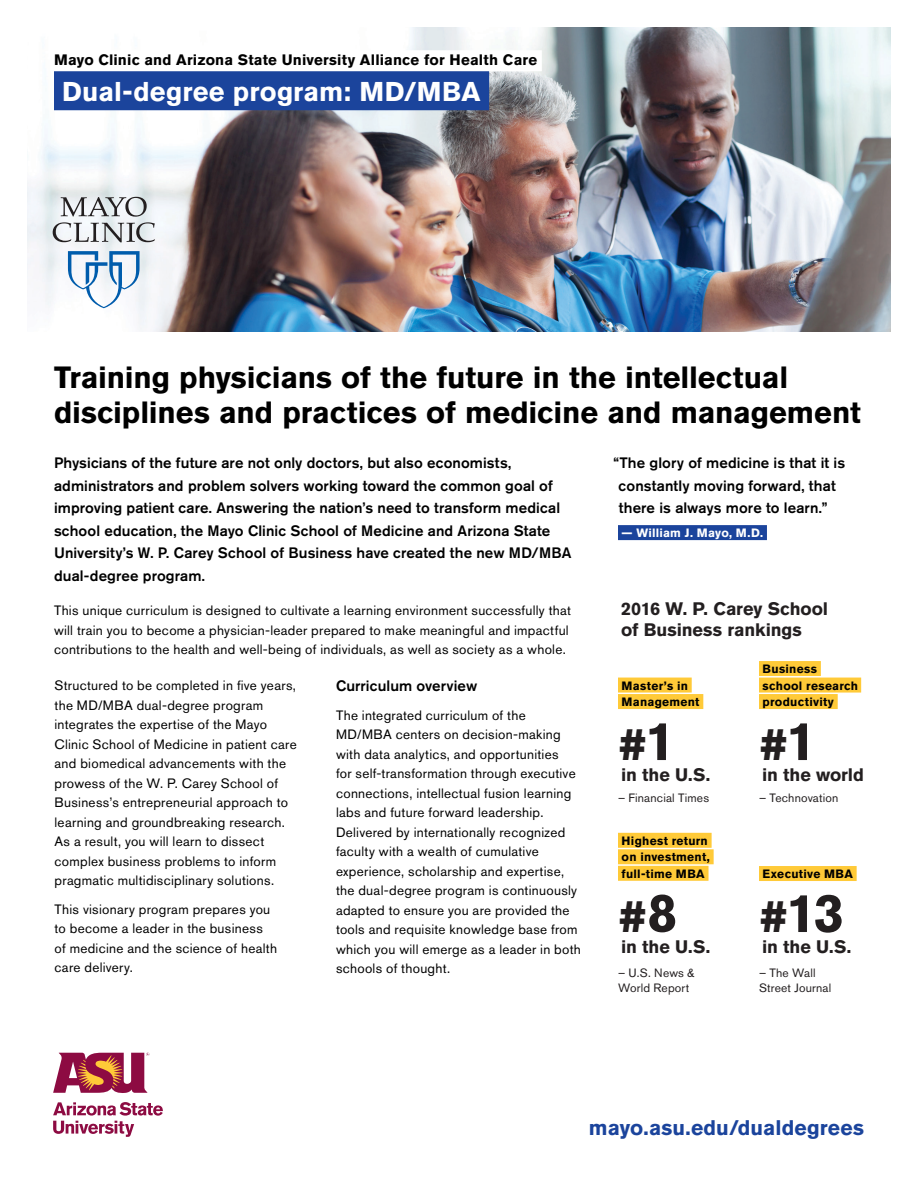
<style>
.page{position:relative;width:918px;height:1188px;background:#fff}
.page>*{position:absolute;margin:0;border:0;box-sizing:border-box;transform-origin:0 0}
._11_BIG_NUMBER{font:700 54px "Akzidenz Grotesk Std";color:#231f20}
._11_BIG_NUMBER-2{font:700 43.5px "Akzidenz Grotesk Std";color:#231f20}
._3_HEADLINE_AG_Bold{font:700 30.45px/34.5px "Akzidenz Grotesk Std";letter-spacing:-.005em;color:#000}
._2_DEPARTMENT_NAME_b{font:700 27px "Akzidenz Grotesk Std";letter-spacing:.01em;color:#fff}
._17_WEBSITE_BIG{font:700 21px "Akzidenz Grotesk Std";letter-spacing:.005em;color:#1b449c}
._12_BIG_NUMBER_follo{font:700 18px "Akzidenz Grotesk Std";letter-spacing:-.005em;color:#231f20}
._4_INTRO_COPY{font:500 15px/22.5px "Akzidenz Grotesk Std";letter-spacing:.005em;color:#000}
._1_ASU_CAMPUS_TAG{font:700 15px "Akzidenz Grotesk Std";letter-spacing:.01em;color:#000}
._5_BODY_COPY{font:13.5px/19.5px "Akzidenz Grotesk Std";letter-spacing:.02em;color:#000}
._10_BIG_NUMBER_INTRO{font:700 12px/16.5px "Akzidenz Grotesk Std";letter-spacing:.025em;color:#000}
._12_BIG_NUMBER_follo-2{font:12px/15px "Akzidenz Grotesk Std";letter-spacing:.015em;color:#231f20}
._4_INTRO_COPY-2{font:700 12px "Akzidenz Grotesk Std";letter-spacing:.015em;color:#fff}
.s1{font-size:54px}
.s2{font-size:43.5px}
</style>
<div class="page">
<img style="left:27px;top:27px;width:864px;height:304px">
<div style="left:54px;top:50px;width:488px;height:21px;background:#fff"></div>
<div style="left:54px;top:71px;width:435px;height:39px;background:#1b449c"></div>
<div style="left:759px;top:661px;width:62px;height:15px;background:#ffca38"></div>
<div style="left:759px;top:678px;width:102px;height:15px;background:#ffca38"></div>
<div style="left:759px;top:694px;width:79px;height:15px;background:#ffca38"></div>
<div style="left:618px;top:678px;width:74px;height:15px;background:#ffca38"></div>
<div style="left:618px;top:694px;width:85px;height:15px;background:#ffca38"></div>
<div style="left:618px;top:833px;width:94px;height:15px;background:#ffca38"></div>
<div style="left:618px;top:849px;width:96px;height:15px;background:#ffca38"></div>
<div style="left:618px;top:866px;width:91px;height:15px;background:#ffca38"></div>
<div style="left:759px;top:866px;width:98px;height:15px;background:#ffca38"></div>
<div style="left:618px;top:525px;width:149px;height:15px;background:#1b449c"></div>
<svg style="left:68px;top:251px;width:72px;height:57px"></svg>
<svg style="left:53px;top:197px;width:102px;height:45px"></svg>
<svg style="left:53px;top:1102px;width:110px;height:35px"></svg>
<svg style="left:53px;top:1053px;width:96px;height:40px"></svg>
<p class="_1_ASU_CAMPUS_TAG" style="left:54px;top:51px;width:485px">Mayo Clinic and Arizona State University Alliance for Health Care</p>
<p class="_2_DEPARTMENT_NAME_b" style="left:62px;top:76px;width:420px">Dual-degree program: MD/MBA</p>
<p class="_3_HEADLINE_AG_Bold" style="left:54px;top:360px;width:808px">Training physicians of the future in the intellectual disciplines and practices of medicine and management</p>
<p class="_4_INTRO_COPY" style="left:54px;top:451px;width:519px">Physicians of the future are not only doctors, but also economists, administrators and problem solvers working toward the common goal of improving patient care. Answering the nation’s need to transform medical school education, the Mayo Clinic School of Medicine and Arizona State University’s W. P. Carey School of Business have created the new MD/MBA dual-degree program.</p>
<p class="_5_BODY_COPY" style="left:54px;top:601px;width:519px">This unique curriculum is designed to cultivate a learning environment successfully that will train you to become a physician-leader prepared to make meaningful and impactful contributions to the health and well-being of individuals, as well as society as a whole.</p>
<p class="_5_BODY_COPY" style="left:55px;top:676px;width:244px">Structured to be completed in five years, the MD/MBA dual-degree program integrates the expertise of the Mayo Clinic School of Medicine in patient care and biomedical advancements with the prowess of the W. P. Carey School of Business’s entrepreneurial approach to learning and groundbreaking research.<br>As a result, you will learn to dissect complex business problems to inform pragmatic multidisciplinary solutions.</p>
<p class="_5_BODY_COPY" style="left:55px;top:899px;width:224px">This visionary program prepares you to become a leader in the business of medicine and the science of health care delivery.</p>
<p class="_4_INTRO_COPY" style="left:336px;top:675px;width:143px">Curriculum overview</p>
<p class="_5_BODY_COPY" style="left:336px;top:705px;width:246px">The integrated curriculum of the MD/MBA centers on decision-making with data analytics, and opportunities<br>for self-transformation through executive connections, intellectual fusion learning labs and future forward leadership.<br>Delivered by internationally recognized faculty with a wealth of cumulative experience, scholarship and expertise, the dual-degree program is continuously adapted to ensure you are provided the tools and requisite knowledge base from which you will emerge as a leader in both schools of thought.</p>
<p class="_4_INTRO_COPY" style="left:619px;top:451px;width:228px;text-indent:-5px">“The glory of medicine is that it is constantly moving forward, that there is always more to learn.”</p>
<p class="_4_INTRO_COPY-2" style="left:622px;top:526px;width:143px">— William J. Mayo, M.D.</p>
<p class="_12_BIG_NUMBER_follo" style="left:621px;top:599px;width:209px">2016 W. P. Carey School</p>
<p class="_12_BIG_NUMBER_follo" style="left:621px;top:620px;width:182px">of Business rankings</p>
<p class="_10_BIG_NUMBER_INTRO" style="left:622px;top:677px;width:79px">Master’s in<br>Management</p>
<p class="_11_BIG_NUMBER-2" style="left:618px;top:720px;width:59px">#<span class="s1">1</span></p>
<p class="_12_BIG_NUMBER_follo" style="left:621px;top:764px;width:91px">in the U.S.</p>
<p class="_12_BIG_NUMBER_follo-2" style="left:618px;top:790px;width:93px">– Financial Times</p>
<p class="_10_BIG_NUMBER_INTRO" style="left:622px;top:832px;width:90px">Highest return on investment, full-time MBA</p>
<p class="_11_BIG_NUMBER-2" style="left:618px;top:891px;width:61px">#<span class="s1">8</span></p>
<p class="_12_BIG_NUMBER_follo" style="left:621px;top:936px;width:91px">in the U.S.</p>
<p class="_12_BIG_NUMBER_follo-2" style="left:618px;top:965px;width:78px">– U.S. News &amp;<br>World Report</p>
<p class="_10_BIG_NUMBER_INTRO" style="left:763px;top:661px;width:97px">Business school research productivity</p>
<p class="_11_BIG_NUMBER-2" style="left:759px;top:720px;width:59px">#<span class="s1">1</span></p>
<p class="_12_BIG_NUMBER_follo" style="left:762px;top:764px;width:103px">in the world</p>
<p class="_12_BIG_NUMBER_follo-2" style="left:759px;top:790px;width:81px">– Technovation</p>
<p class="_10_BIG_NUMBER_INTRO" style="left:763px;top:866px;width:92px">Executive MBA</p>
<p class="_11_BIG_NUMBER" style="left:759px;top:882px;width:86px"><span class="s2">#</span>13</p>
<p class="_12_BIG_NUMBER_follo" style="left:762px;top:936px;width:91px">in the U.S.</p>
<p class="_12_BIG_NUMBER_follo-2" style="left:759px;top:965px;width:74px">– The Wall<br>Street Journal</p>
<p class="_17_WEBSITE_BIG" style="left:589px;top:1115px;width:277px">mayo.asu.edu/dualdegrees</p>
</div>
